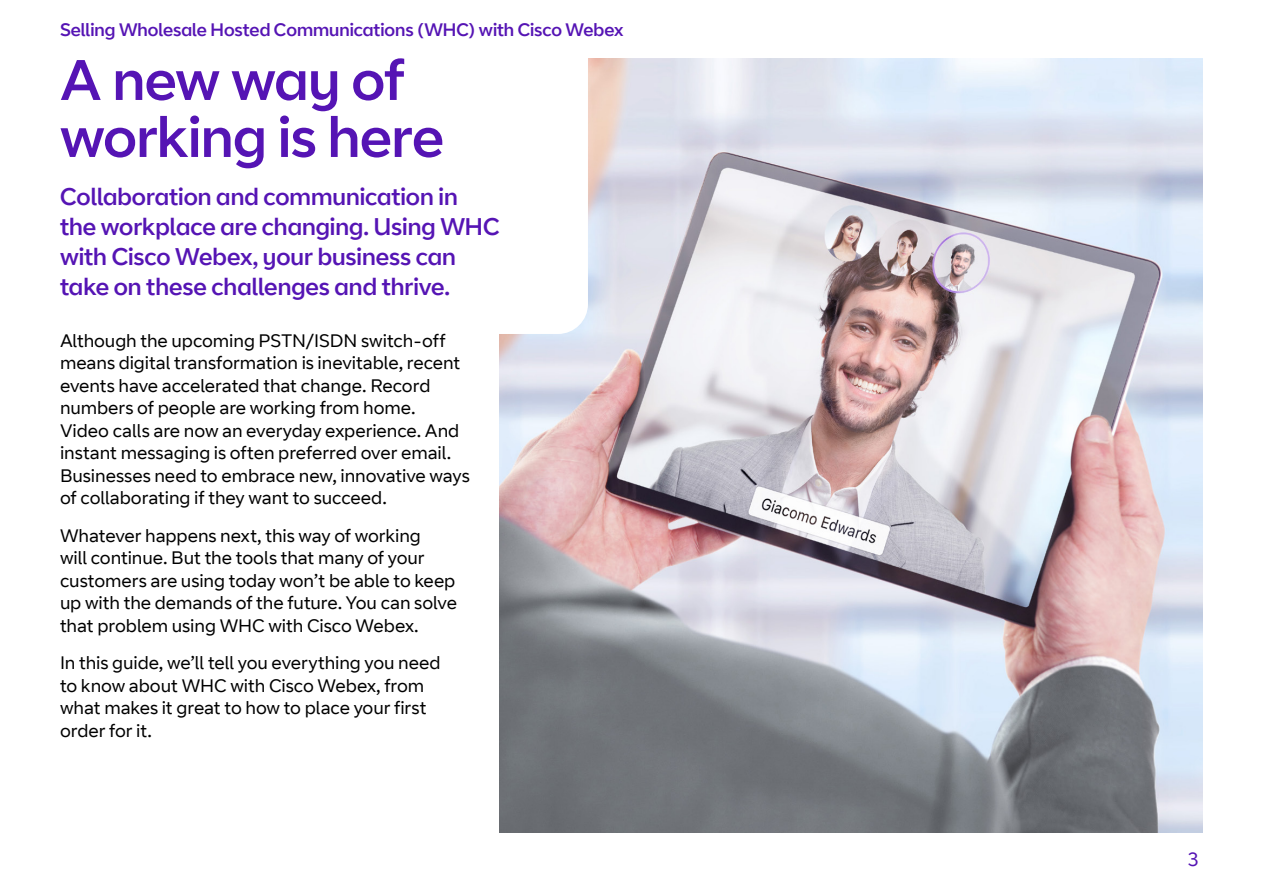
<style>
.page{position:relative;width:1263px;height:893px;background:#fff}
.page>*{position:absolute;margin:0;border:0;box-sizing:border-box;transform-origin:0 0}
.t1{font:57px/57px "BT Curve Headline";letter-spacing:-.01em;color:#5514b4}
.t2{font:24px/30px "BT Curve Headline";color:#5514b4}
.t3{font:19.5px "BT Curve";color:#5514b4}
.t4{font:18px/22.5px "BT Curve";letter-spacing:-.005em;color:#000}
.t5{font:18px "BT Curve Headline";color:#5514b4}
</style>
<div class="page">
<img style="left:500px;top:59px;width:703px;height:774px">
<svg style="left:500px;top:59px;width:88px;height:275px"></svg>
<p class="t5" style="left:60px;top:19px;width:565px">Selling Wholesale Hosted Communications (WHC) with Cisco Webex</p>
<h1 class="t1" style="left:60px;top:54px;width:385px">A new way of working is here</h1>
<h2 class="t2" style="left:60px;top:183px;width:441px">Collaboration and communication in the workplace are changing. Using WHC with Cisco Webex, your business can take on these challenges and thrive.</h2>
<p class="t4" style="left:60px;top:330px;width:411px">Although the upcoming PSTN/ISDN switch-off means digital transformation is inevitable, recent events have accelerated that change. Record numbers of people are working from home.<br>Video calls are now an everyday experience. And instant messaging is often preferred over email.<br>Businesses need to embrace new, innovative ways of collaborating if they want to succeed.</p>
<p class="t4" style="left:60px;top:525px;width:399px">Whatever happens next, this way of working<br>will continue. But the tools that many of your customers are using today won’t be able to keep up with the demands of the future. You can solve that problem using WHC with Cisco Webex.</p>
<p class="t4" style="left:60px;top:653px;width:382px">In this guide, we’ll tell you everything you need to know about WHC with Cisco Webex, from what makes it great to how to place your first order for it.</p>
<p class="t3" style="left:1187px;top:848px;width:13px">3</p>
</div>
